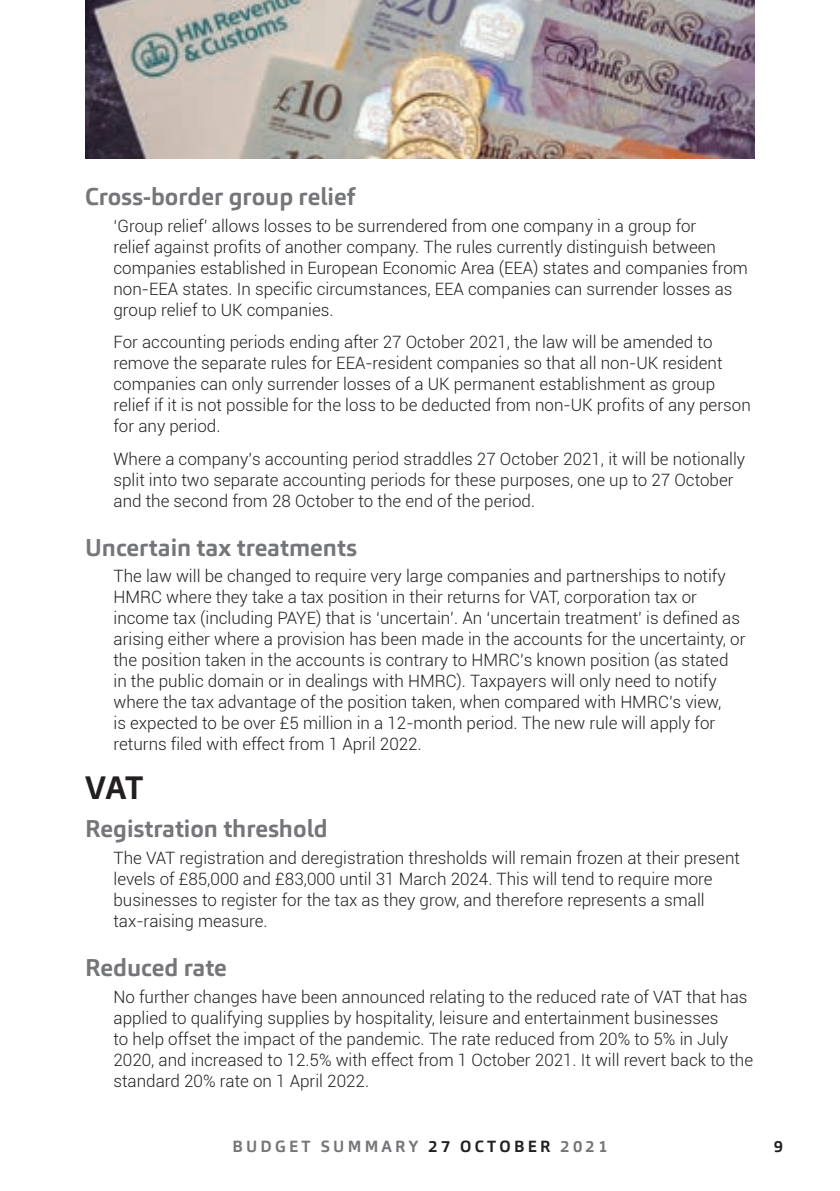
<style>
.page{position:relative;width:840px;height:1191px;background:#fff}
.page>*{position:absolute;margin:0;border:0;box-sizing:border-box;transform-origin:0 0}
.t1{font:700 32px "Carnac";color:#231f20}
.t2{font:700 24px "Carnac";color:#757679}
.t3{font:300 17px/21px "Roboto";color:#231f20}
.t4{font:700 16px "Carnac";letter-spacing:.2em;color:#757679}
.t5{font:700 16px "Carnac";color:#231f20}
.s1{color:#231f20}
</style>
<div class="page">
<img style="left:85px;top:0;width:669px;height:159px">
<h2 class="t2" style="left:85px;top:181px;width:271px">Cross-border group relief</h2>
<p class="t3" style="left:113px;top:215px;width:635px">‘Group relief’ allows losses to be surrendered from one company in a group for<br>relief against profits of another company. The rules currently distinguish between companies established in European Economic Area (EEA) states and companies from non-EEA states. In specific circumstances, EEA companies can surrender losses as group relief to UK companies.</p>
<p class="t3" style="left:113px;top:331px;width:638px">For accounting periods ending after 27 October 2021, the law will be amended to remove the separate rules for EEA-resident companies so that all non-UK resident companies can only surrender losses of a UK permanent establishment as group relief if it is not possible for the loss to be deducted from non-UK profits of any person for any period.</p>
<p class="t3" style="left:113px;top:447px;width:633px">Where a company’s accounting period straddles 27 October 2021, it will be notionally split into two separate accounting periods for these purposes, one up to 27 October and the second from 28 October to the end of the period.</p>
<h2 class="t2" style="left:85px;top:532px;width:273px">Uncertain tax treatments</h2>
<p class="t3" style="left:113px;top:565px;width:633px">The law will be changed to require very large companies and partnerships to notify HMRC where they take a tax position in their returns for VAT, corporation tax or income tax (including PAYE) that is ‘uncertain’. An ‘uncertain treatment’ is defined as arising either where a provision has been made in the accounts for the uncertainty, or the position taken in the accounts is contrary to HMRC’s known position (as stated in the public domain or in dealings with HMRC). Taxpayers will only need to notify where the tax advantage of the position taken, when compared with HMRC’s view,<br>is expected to be over £5 million in a 12-month period. The new rule will apply for returns filed with effect from 1 April 2022.</p>
<h1 class="t1" style="left:85px;top:767px;width:60px">VAT</h1>
<h2 class="t2" style="left:85px;top:813px;width:244px">Registration threshold</h2>
<p class="t3" style="left:113px;top:846px;width:627px">The VAT registration and deregistration thresholds will remain frozen at their present levels of £85,000 and £83,000 until 31 March 2024. This will tend to require more businesses to register for the tax as they grow, and therefore represents a small tax-raising measure.</p>
<h2 class="t2" style="left:85px;top:952px;width:143px">Reduced rate</h2>
<p class="t3" style="left:113px;top:985px;width:640px">No further changes have been announced relating to the reduced rate of VAT that has applied to qualifying supplies by hospitality, leisure and entertainment businesses<br>to help offset the impact of the pandemic. The rate reduced from 20% to 5% in July 2020, and increased to 12.5% with effect from 1 October 2021. It will revert back to the standard 20% rate on 1 April 2022.</p>
<p class="t4" style="left:232px;top:1136px;width:376px">BUDGET SUMMARY <span class="s1">27 OCTOBER</span> 2021</p>
<p class="t5" style="left:773px;top:1136px;width:11px">9</p>
</div>
